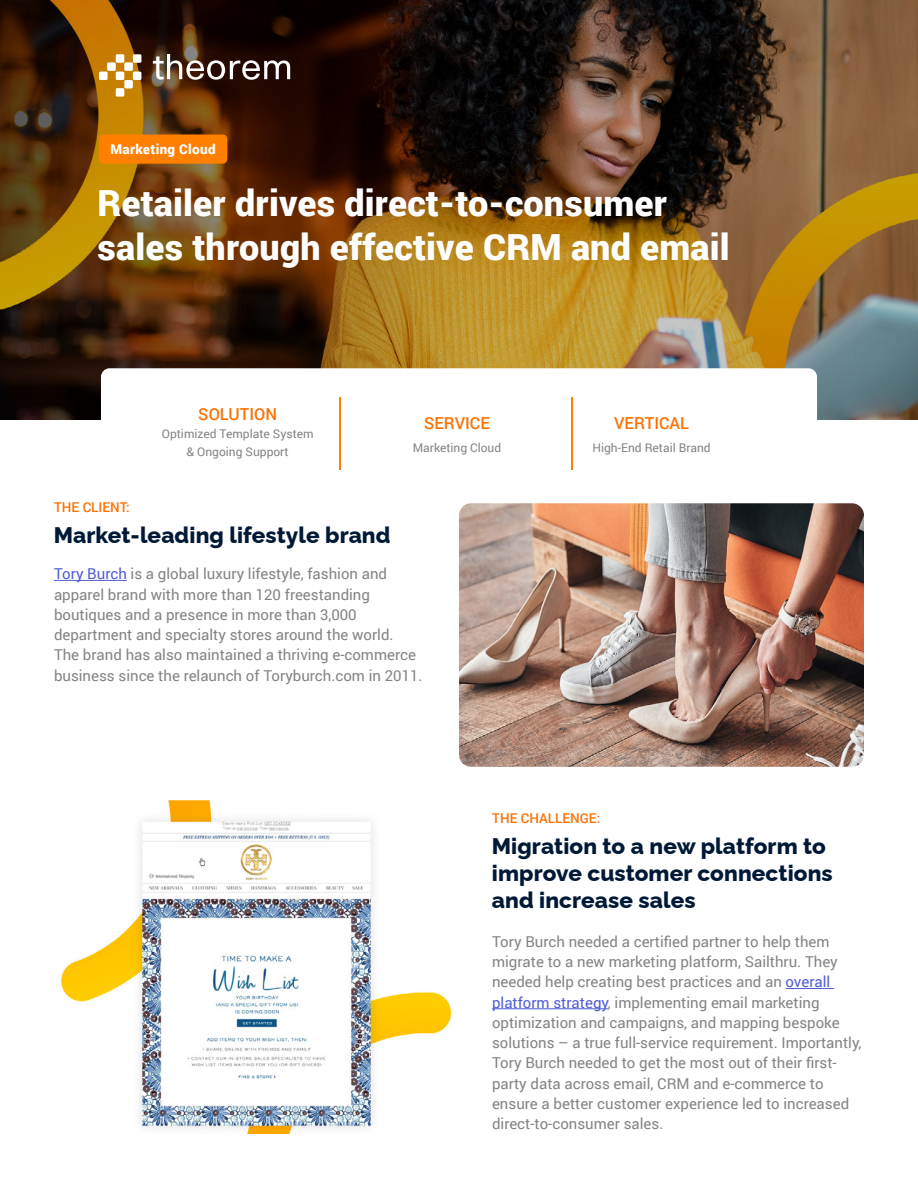
<style>
.page{position:relative;width:918px;height:1188px;background:#fff}
.page>*{position:absolute;margin:0;border:0;box-sizing:border-box;transform-origin:0 0}
.t1{font:900 36px/43.5px "Roboto";letter-spacing:.005em;color:#fff}
.t2{font:800 22.5px/27px "Raleway";letter-spacing:.005em;color:#001936}
.t3{font:500 16.5px "Roboto";color:#fe7001}
.t4{font:15px/20.2px "Roboto";color:#828384}
.t5{font:500 13.5px "Roboto";color:#fe7001}
.t6{font:900 13.5px "Roboto";letter-spacing:.025em;color:#fff}
.t7{font:12px/18px "Roboto";color:#828384;text-align:center}
.s1{color:#4f5cd6}
</style>
<div class="page">
<img style="left:0;top:0;width:918px;height:419px">
<div style="left:101px;top:368px;width:716px;height:107px;background:#fff;border-radius:9px"></div>
<div style="left:99px;top:135px;width:128px;height:29px;background:#ff8000;border-radius:5px"></div>
<hr style="left:339px;top:398px;width:2px;height:72px;background:#ff8000">
<hr style="left:54px;top:580px;width:73px;height:1px;background:#4f5cd6">
<img style="left:459px;top:503px;width:405px;height:264px">
<img style="left:61px;top:800px;width:391px;height:334px">
<hr style="left:786px;top:988px;width:48px;height:1px;background:#4f5cd6">
<hr style="left:492px;top:1008px;width:116px;height:1px;background:#4f5cd6">
<div style="left:116px;top:54px;width:8px;height:9px;background:#fff"></div>
<div style="left:107px;top:62px;width:9px;height:9px;background:#fff"></div>
<div style="left:124px;top:62px;width:9px;height:9px;background:#fff"></div>
<div style="left:124px;top:80px;width:9px;height:8px;background:#fff;border-radius:2px"></div>
<div style="left:116px;top:88px;width:8px;height:9px;background:#fff"></div>
<div style="left:116px;top:72px;width:8px;height:8px;background:#fff"></div>
<svg style="left:99px;top:72px;width:9px;height:8px"></svg>
<svg style="left:133px;top:72px;width:8px;height:8px"></svg>
<div style="left:133px;top:54px;width:8px;height:9px;background:#fff"></div>
<svg style="left:153px;top:54px;width:137px;height:26px"></svg>
<hr style="left:571px;top:398px;width:2px;height:72px;background:#ff8000">
<p class="t6" style="left:111px;top:140px;width:107px">Marketing Cloud</p>
<h1 class="t1" style="left:98px;top:180px;width:634px">Retailer drives direct-to-consumer sales through effective CRM and email</h1>
<p class="t3" style="left:198px;top:402px;width:80px">SOLUTION</p>
<p class="t7" style="left:162px;top:424px;width:153px">Optimized Template System &amp; Ongoing Support</p>
<p class="t3" style="left:424px;top:412px;width:67px">SERVICE</p>
<p class="t7" style="left:413px;top:438px;width:90px">Marketing Cloud</p>
<p class="t5" style="left:54px;top:498px;width:77px">THE CLIENT:</p>
<h2 class="t2" style="left:54px;top:520px;width:338px">Market-leading lifestyle brand</h2>
<p class="t4" style="left:54px;top:563px;width:370px"><span class="s1">Tory Burch</span> is a global luxury lifestyle, fashion and apparel brand with more than 120 freestanding boutiques and a presence in more than 3,000 department and specialty stores around the world.<br>The brand has also maintained a thriving e-commerce business since the relaunch of Toryburch.com in 2011.</p>
<p class="t3" style="left:614px;top:412px;width:76px">VERTICAL</p>
<p class="t7" style="left:593px;top:438px;width:120px">High-End Retail Brand</p>
<p class="t5" style="left:492px;top:809px;width:110px">THE CHALLENGE:</p>
<h2 class="t2" style="left:492px;top:830px;width:342px">Migration to a new platform to improve customer connections and increase sales</h2>
<p class="t4" style="left:492px;top:931px;width:371px">Tory Burch needed a certified partner to help them migrate to a new marketing platform, Sailthru. They needed help creating best practices and an <span class="s1">overall platform strategy</span>, implementing email marketing optimization and campaigns, and mapping bespoke solutions – a true full-service requirement. Importantly, Tory Burch needed to get the most out of their first&shy;party data across email, CRM and e-commerce to ensure a better customer experience led to increased direct-to-consumer sales.</p>
</div>
